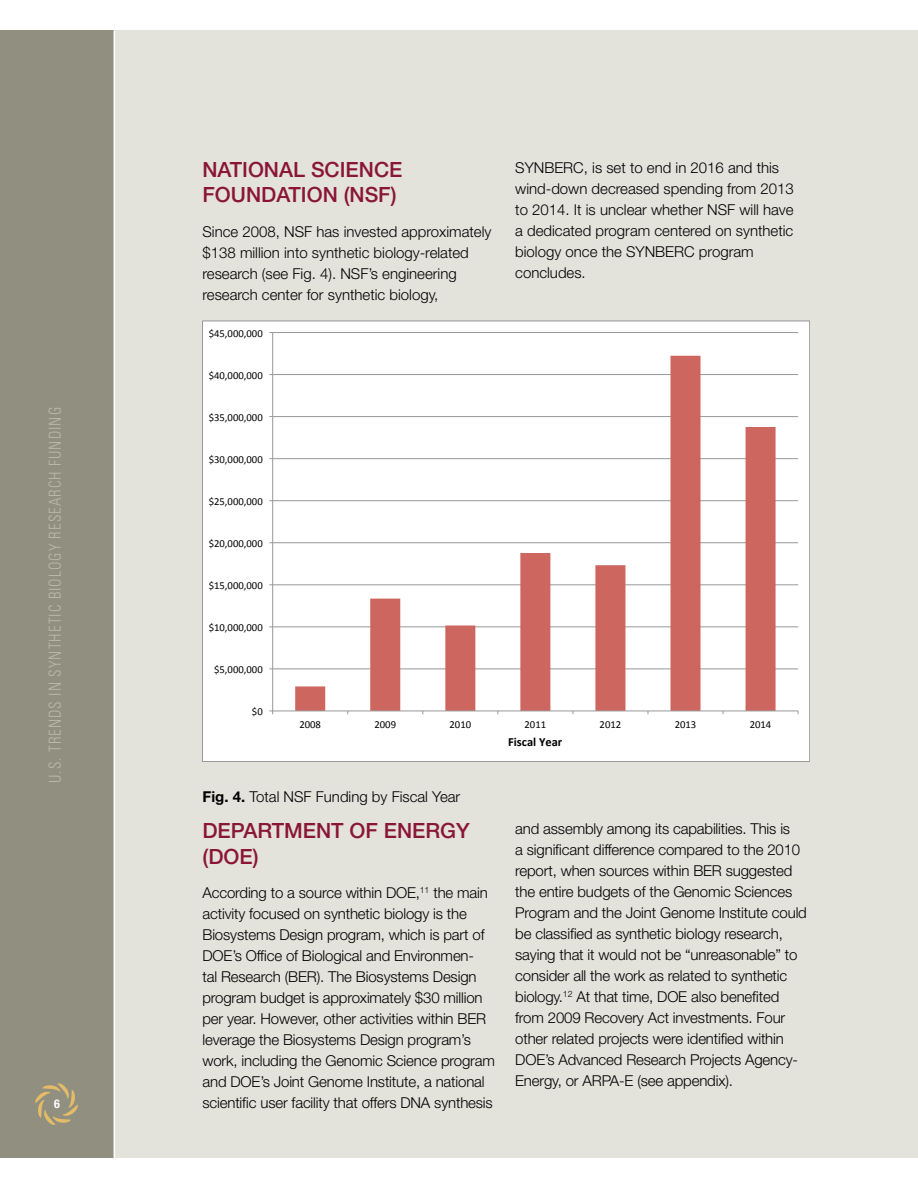
<style>
.page{position:relative;width:918px;height:1188px;background:#fff}
.page>*{position:absolute;margin:0;border:0;box-sizing:border-box;transform-origin:0 0}
.t1{font:500 21px/25.2px "Helvetica Neue LT Std";color:#891635}
.t2{font:300 condensed 16.5px "Univers LT Std";letter-spacing:.07em;color:#b9b9ac;scale:.91 1}
.t3{font:300 15px/21px "Helvetica Neue LT Std";letter-spacing:-.01em;color:#000}
.t4{font:700 12.45px "Calibri";color:#000}
.t5{font:700 condensed 12px "Helvetica Neue LT Std";color:#fff}
.t6{font:10.65px "Calibri";color:#000}
.s1{font-weight:700}
</style>
<div class="page">
<div style="left:0;top:30px;width:918px;height:1128px;background:#e3e2db"></div>
<div style="left:0;top:30px;width:114px;height:1128px;background:#919080"></div>
<svg style="left:35px;top:1083px;width:43px;height:42px"></svg>
<hr style="left:114px;top:30px;width:1px;height:1134px;background:#fff">
<div style="left:202px;top:321px;width:608px;height:441px;background:#fff"></div>
<hr style="left:273px;top:669px;width:525px;height:1px;background:#989898">
<hr style="left:273px;top:627px;width:525px;height:1px;background:#989898">
<hr style="left:273px;top:584px;width:525px;height:1px;background:#989898">
<hr style="left:273px;top:542px;width:525px;height:1px;background:#989898">
<hr style="left:273px;top:500px;width:525px;height:1px;background:#989898">
<hr style="left:273px;top:458px;width:525px;height:1px;background:#989898">
<hr style="left:273px;top:416px;width:525px;height:1px;background:#989898">
<hr style="left:273px;top:374px;width:525px;height:1px;background:#989898">
<hr style="left:273px;top:332px;width:525px;height:1px;background:#989898">
<svg style="left:295px;top:356px;width:481px;height:355px"></svg>
<hr style="left:272px;top:333px;width:1px;height:378px;background:#989898">
<hr style="left:273px;top:711px;width:525px;height:1px;background:#989898">
<p class="t2" style="left:45px;top:783px;width:415px;rotate:-90deg">U.S. TRENDS IN SYNTHETIC BIOLOGY RESEARCH FUNDING</p>
<p class="t5" style="left:54px;top:1097px;width:7px">6</p>
<h1 class="t1" style="left:202px;top:157px;width:201px">NATIONAL SCIENCE<br>FOUNDATION (NSF)</h1>
<p class="t3" style="left:202px;top:221px;width:290px">Since 2008, NSF has invested approximately $138 million into synthetic biology-related research (see Fig. 4). NSF’s engineering research center for synthetic biology,</p>
<p class="t6" style="left:209px;top:327px;width:56px">$45,000,000</p>
<p class="t6" style="left:209px;top:369px;width:56px">$40,000,000</p>
<p class="t6" style="left:209px;top:411px;width:56px">$35,000,000</p>
<p class="t6" style="left:209px;top:453px;width:56px">$30,000,000</p>
<p class="t6" style="left:209px;top:495px;width:56px">$25,000,000</p>
<p class="t6" style="left:209px;top:537px;width:56px">$20,000,000</p>
<p class="t6" style="left:209px;top:579px;width:56px">$15,000,000</p>
<p class="t6" style="left:209px;top:621px;width:56px">$10,000,000</p>
<p class="t6" style="left:214px;top:663px;width:50px">$5,000,000</p>
<p class="t6" style="left:252px;top:705px;width:12px">$0</p>
<p class="t3" style="left:515px;top:157px;width:280px">SYNBERC, is set to end in 2016 and this wind-down decreased spending from 2013 to 2014. It is unclear whether NSF will have a dedicated program centered on synthetic biology once the SYNBERC program concludes.</p>
<p class="t6" style="left:299px;top:718px;width:23px">2008</p>
<p class="t6" style="left:374px;top:718px;width:23px">2009</p>
<p class="t6" style="left:450px;top:718px;width:23px">2010</p>
<p class="t6" style="left:525px;top:718px;width:23px">2011</p>
<p class="t6" style="left:600px;top:718px;width:23px">2012</p>
<p class="t6" style="left:675px;top:718px;width:23px">2013</p>
<p class="t6" style="left:750px;top:718px;width:23px">2014</p>
<p class="t4" style="left:508px;top:734px;width:56px">Fiscal Year</p>
<p class="t3" style="left:202px;top:786px;width:259px"><span class="s1">Fig. 4.</span> Total NSF Funding by Fiscal Year</p>
<h1 class="t1" style="left:202px;top:818px;width:269px">DEPARTMENT OF ENERGY (DOE)</h1>
<p class="t3" style="left:202px;top:882px;width:294px">According to a source within DOE,<sup>11</sup> the main activity focused on synthetic biology is the Biosystems Design program, which is part of DOE’s Office of Biological and Environmen-<br>tal Research (BER). The Biosystems Design program budget is approximately $30 million per year. However, other activities within BER leverage the Biosystems Design program’s work, including the Genomic Science program and DOE’s Joint Genome Institute, a national scientific user facility that offers DNA synthesis</p>
<p class="t3" style="left:515px;top:818px;width:293px">and assembly among its capabilities. This is<br>a significant difference compared to the 2010 report, when sources within BER suggested the entire budgets of the Genomic Sciences Program and the Joint Genome Institute could be classified as synthetic biology research, saying that it would not be “unreasonable” to consider all the work as related to synthetic biology.<sup>12</sup> At that time, DOE also benefited from 2009 Recovery Act investments. Four other related projects were identified within DOE’s Advanced Research Projects Agency-Energy, or ARPA-E (see appendix).</p>
</div>
